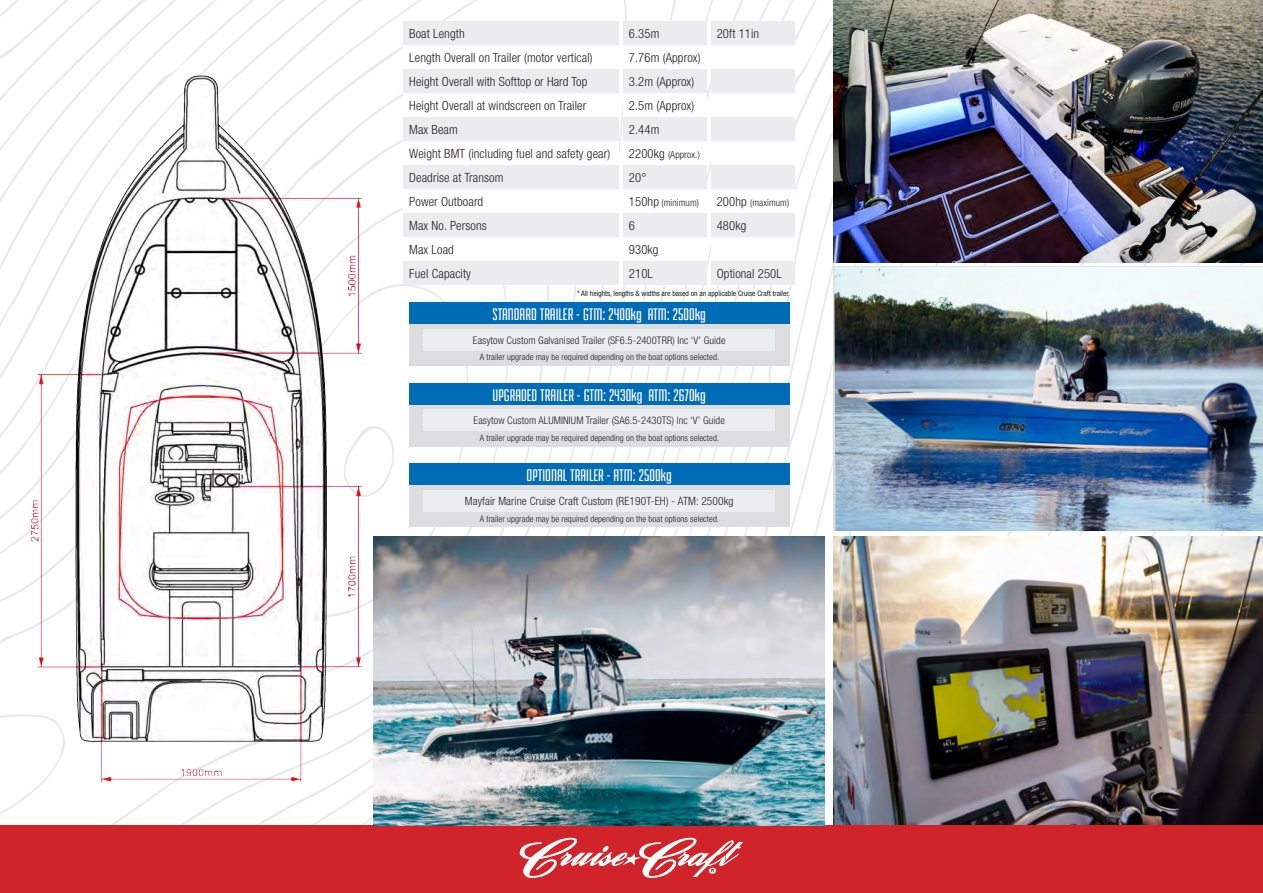
<style>
.page{position:relative;width:1263px;height:893px;background:#fff}
.page>*{position:absolute;margin:0;border:0;box-sizing:border-box;transform-origin:0 0}
.t1{font:17.7px "Fairview";color:#fff}
.table_specs{font:300 condensed 12.75px "Helvetica Neue LT Pro";letter-spacing:.01em;color:#231f20}
.body_copy{font:300 condensed 11.4px "Helvetica Neue LT Pro";letter-spacing:.01em;color:#231f20}
.body_copy-2{font:300 condensed 10.5px "Helvetica Neue LT Pro";letter-spacing:.01em;color:#231f20}
.table_specs-2{font:300 condensed 9.9px "Helvetica Neue LT Pro";letter-spacing:.01em;color:#231f20}
.table_specs-3{font:300 condensed 9.75px "Helvetica Neue LT Pro";letter-spacing:.01em;color:#231f20}
.body_copy-3{font:300 condensed 8.85px "Helvetica Neue LT Pro";letter-spacing:.01em;color:#231f20}
.t2{font:condensed 7.5px "Helvetica Neue LT Pro";color:#231f20}
.s1{font-size:12.75px}
</style>
<div class="page">
<svg style="left:0;top:113px;width:557px;height:712px"></svg>
<svg style="left:373px;top:199px;width:136px;height:483px"></svg>
<svg style="left:373px;top:281px;width:97px;height:338px"></svg>
<svg style="left:373px;top:419px;width:21px;height:79px"></svg>
<svg style="left:0;top:713px;width:67px;height:112px"></svg>
<div style="left:0;top:825px;width:1263px;height:68px;background:#d1232a"></div>
<svg style="left:520px;top:837px;width:223px;height:41px"></svg>
<div style="left:409px;top:302px;width:380px;height:23px;background:#006bb6"></div>
<div style="left:409px;top:325px;width:380px;height:41px;background:#dcdddf"></div>
<div style="left:424px;top:329px;width:351px;height:21px;background:#ebeef0"></div>
<div style="left:409px;top:383px;width:380px;height:22px;background:#006bb6"></div>
<div style="left:409px;top:405px;width:380px;height:41px;background:#dcdddf"></div>
<div style="left:424px;top:410px;width:351px;height:21px;background:#ebeef0"></div>
<div style="left:409px;top:464px;width:380px;height:22px;background:#006bb6"></div>
<div style="left:409px;top:486px;width:380px;height:41px;background:#dcdddf"></div>
<div style="left:424px;top:490px;width:351px;height:22px;background:#ebeef0"></div>
<img style="left:374px;top:537px;width:451px;height:288px">
<img style="left:833px;top:537px;width:430px;height:288px">
<img style="left:834px;top:267px;width:429px;height:264px">
<img style="left:833px;top:0;width:430px;height:262px">
<img style="left:21px;top:67px;width:352px;height:718px">
<div style="left:404px;top:21px;width:215px;height:264px;background:#fff"></div>
<div style="left:404px;top:21px;width:215px;height:24px;background:#ececee"></div>
<div style="left:404px;top:69px;width:215px;height:24px;background:#ececee"></div>
<div style="left:404px;top:117px;width:215px;height:24px;background:#ececee"></div>
<div style="left:404px;top:165px;width:215px;height:24px;background:#ececee"></div>
<div style="left:404px;top:213px;width:215px;height:24px;background:#ececee"></div>
<div style="left:404px;top:261px;width:215px;height:24px;background:#ececee"></div>
<div style="left:623px;top:21px;width:84px;height:24px;background:#ececee"></div>
<div style="left:623px;top:69px;width:84px;height:24px;background:#ececee"></div>
<div style="left:623px;top:117px;width:84px;height:24px;background:#ececee"></div>
<div style="left:623px;top:165px;width:84px;height:24px;background:#ececee"></div>
<div style="left:623px;top:213px;width:84px;height:24px;background:#ececee"></div>
<div style="left:623px;top:261px;width:84px;height:24px;background:#ececee"></div>
<div style="left:711px;top:21px;width:84px;height:24px;background:#ececee"></div>
<div style="left:711px;top:69px;width:84px;height:24px;background:#ececee"></div>
<div style="left:711px;top:117px;width:84px;height:24px;background:#ececee"></div>
<div style="left:711px;top:165px;width:84px;height:24px;background:#ececee"></div>
<div style="left:711px;top:213px;width:84px;height:24px;background:#ececee"></div>
<div style="left:711px;top:261px;width:84px;height:24px;background:#ececee"></div>
<p class="table_specs" style="left:717px;top:26px;width:44px">20ft 11in</p>
<p class="table_specs" style="left:409px;top:26px;width:57px">Boat Length</p>
<p class="table_specs" style="left:409px;top:50px;width:185px">Length Overall on Trailer (motor vertical)</p>
<p class="table_specs" style="left:409px;top:74px;width:180px">Height Overall with Softtop or Hard Top</p>
<p class="table_specs" style="left:409px;top:98px;width:178px">Height Overall at windscreen on Trailer</p>
<p class="table_specs" style="left:409px;top:122px;width:50px">Max Beam</p>
<p class="table_specs" style="left:409px;top:146px;width:202px">Weight BMT (including fuel and safety gear)</p>
<p class="table_specs" style="left:409px;top:170px;width:96px">Deadrise at Transom</p>
<p class="table_specs" style="left:409px;top:194px;width:75px">Power Outboard</p>
<p class="table_specs" style="left:409px;top:218px;width:79px">Max No. Persons</p>
<p class="table_specs" style="left:409px;top:242px;width:46px">Max Load</p>
<p class="table_specs" style="left:409px;top:266px;width:63px">Fuel Capacity</p>
<p class="table_specs" style="left:629px;top:26px;width:32px">6.35m</p>
<p class="table_specs" style="left:629px;top:50px;width:73px">7.76m (Approx)</p>
<p class="table_specs" style="left:629px;top:74px;width:67px">3.2m (Approx)</p>
<p class="table_specs" style="left:629px;top:98px;width:67px">2.5m (Approx)</p>
<p class="table_specs" style="left:629px;top:122px;width:32px">2.44m</p>
<p class="table_specs-2" style="left:629px;top:149px;width:72px"><span class="s1">2200kg</span> (Approx.)</p>
<p class="table_specs" style="left:629px;top:170px;width:19px">20°</p>
<p class="table_specs-3" style="left:629px;top:197px;width:72px"><span class="s1">150hp</span> (minimum)</p>
<p class="table_specs" style="left:629px;top:218px;width:8px">6</p>
<p class="table_specs" style="left:629px;top:242px;width:31px">930kg</p>
<p class="table_specs" style="left:629px;top:266px;width:26px">210L</p>
<p class="table_specs-3" style="left:717px;top:197px;width:74px"><span class="s1">200hp</span> (maximum)</p>
<p class="table_specs" style="left:717px;top:218px;width:31px">480kg</p>
<p class="table_specs" style="left:717px;top:266px;width:67px">Optional 250L</p>
<p class="t2" style="left:577px;top:289px;width:214px">* All heights, lengths &amp; widths are based on an applicable Cruise Craft trailer.</p>
<p class="t1" style="left:492px;top:305px;width:215px">STANDARD TRAILER - GTM: 2400kg ATM: 2500kg</p>
<p class="body_copy-3" style="left:480px;top:352px;width:241px">A trailer upgrade may be required depending on the boat options selected.</p>
<p class="body_copy-2" style="left:473px;top:334px;width:254px">Easytow Custom Galvanised Trailer (SF6.5-2400TRR) Inc ‘V’ Guide</p>
<p class="t1" style="left:493px;top:386px;width:215px">UPGRADED TRAILER - GTM: 2430kg ATM: 2670kg</p>
<p class="body_copy-3" style="left:480px;top:433px;width:241px">A trailer upgrade may be required depending on the boat options selected.</p>
<p class="body_copy-2" style="left:474px;top:414px;width:253px">Easytow Custom ALUMINIUM Trailer (SA6.5-2430TS) Inc ‘V’ Guide</p>
<p class="t1" style="left:527px;top:467px;width:147px">OPTIONAL TRAILER - ATM: 2500kg</p>
<p class="body_copy-3" style="left:480px;top:513px;width:241px">A trailer upgrade may be required depending on the boat options selected.</p>
<p class="body_copy" style="left:465px;top:495px;width:270px">Mayfair Marine Cruise Craft Custom (RE190T-EH) - ATM: 2500kg</p>
</div>
